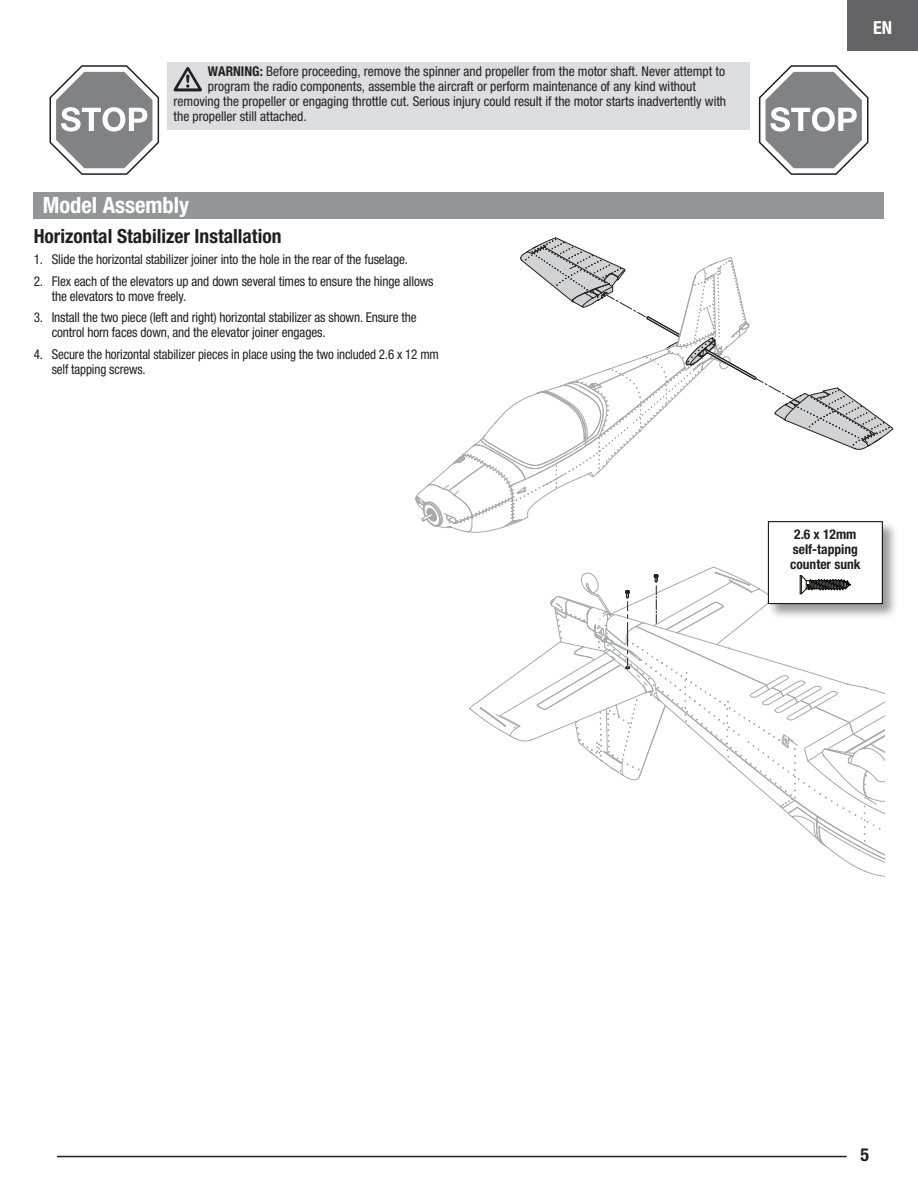
<style>
.page{position:relative;width:918px;height:1188px;background:#fff}
.page>*{position:absolute;margin:0;border:0;box-sizing:border-box;transform-origin:0 0}
.EFL_Main_Header{font:700 condensed 22.5px "Helvetica Neue LT Std";color:#fff}
.subhead{font:700 condensed 19.5px "Helvetica Neue LT Std";color:#231f20}
.t1{font:700 condensed 18px "Helvetica Neue LT Std";color:#fff}
.t2{font:700 condensed 18px "Helvetica Neue LT Std";color:#231f20}
.EFL_Cautions_and_War{font:condensed 13.5px/15px "Helvetica Neue LT Std";letter-spacing:-.01em;color:#231f20}
.EFL_Cautions_and_War-2{font:condensed 13.5px/15px "Helvetica Neue LT Std";letter-spacing:-.01em;color:#231f20;scale:.96 1}
.Body_Text{font:700 condensed 13.5px/15px "Helvetica Neue LT Std";color:#231f20}
.s1{font-weight:700}
</style>
<div class="page">
<div style="left:847px;top:0;width:71px;height:51px;background:#636366"></div>
<hr style="left:57px;top:1156px;width:790px;height:1px;background:#231f20">
<svg style="left:49px;top:65px;width:111px;height:110px"></svg>
<svg style="left:758px;top:65px;width:111px;height:110px"></svg>
<div style="left:168px;top:62px;width:582px;height:68px;background:#dcdddf"></div>
<svg style="left:174px;top:67px;width:28px;height:24px"></svg>
<div style="left:34px;top:192px;width:850px;height:27px;background:#939598"></div>
<div style="left:767px;top:521px;width:131px;height:99px;background:#f6f6f6"></div>
<svg style="left:415px;top:237px;width:479px;height:640px"></svg>
<p class="EFL_Cautions_and_War" style="left:208px;top:64px;width:519px"><span class="s1">WARNING:</span> Before proceeding, remove the spinner and propeller from the motor shaft. Never attempt to</p>
<p class="EFL_Cautions_and_War" style="left:208px;top:79px;width:489px">program the radio components, assemble the aircraft or perform maintenance of any kind without</p>
<p class="EFL_Cautions_and_War" style="left:174px;top:94px;width:554px">removing the propeller or engaging throttle cut. Serious injury could result if the motor starts inadvertently with</p>
<p class="EFL_Cautions_and_War" style="left:174px;top:109px;width:135px">the propeller still attached.</p>
<p class="EFL_Main_Header" style="left:43px;top:191px;width:148px">Model Assembly</p>
<p class="subhead" style="left:34px;top:225px;width:249px">Horizontal Stabilizer Installation</p>
<p class="EFL_Cautions_and_War" style="left:34px;top:251px;width:376px">1. Slide the horizontal stabilizer joiner into the hole in the rear of the fuselage.</p>
<p class="EFL_Cautions_and_War" style="left:52px;top:273px;width:383px;text-indent:-18px">2. Flex each of the elevators up and down several times to ensure the hinge allows the elevators to move freely.</p>
<p class="EFL_Cautions_and_War" style="left:52px;top:310px;width:366px;text-indent:-18px">3. Install the two piece (left and right) horizontal stabilizer as shown. Ensure the control horn faces down, and the elevator joiner engages.</p>
<p class="EFL_Cautions_and_War-2" style="left:52px;top:347px;width:405px;text-indent:-18px">4. Secure the horizontal stabilizer pieces in place using the two included 2.6 x 12 mm self tapping screws.</p>
<h3 class="t1" style="left:873px;top:17px;width:20px">EN</h3>
<p class="Body_Text" style="left:794px;top:527px;width:64px">2.6 x 12mm</p>
<p class="Body_Text" style="left:790px;top:542px;width:72px">self-tapping counter sunk</p>
<h3 class="t2" style="left:860px;top:1144px;width:10px">5</h3>
</div>
